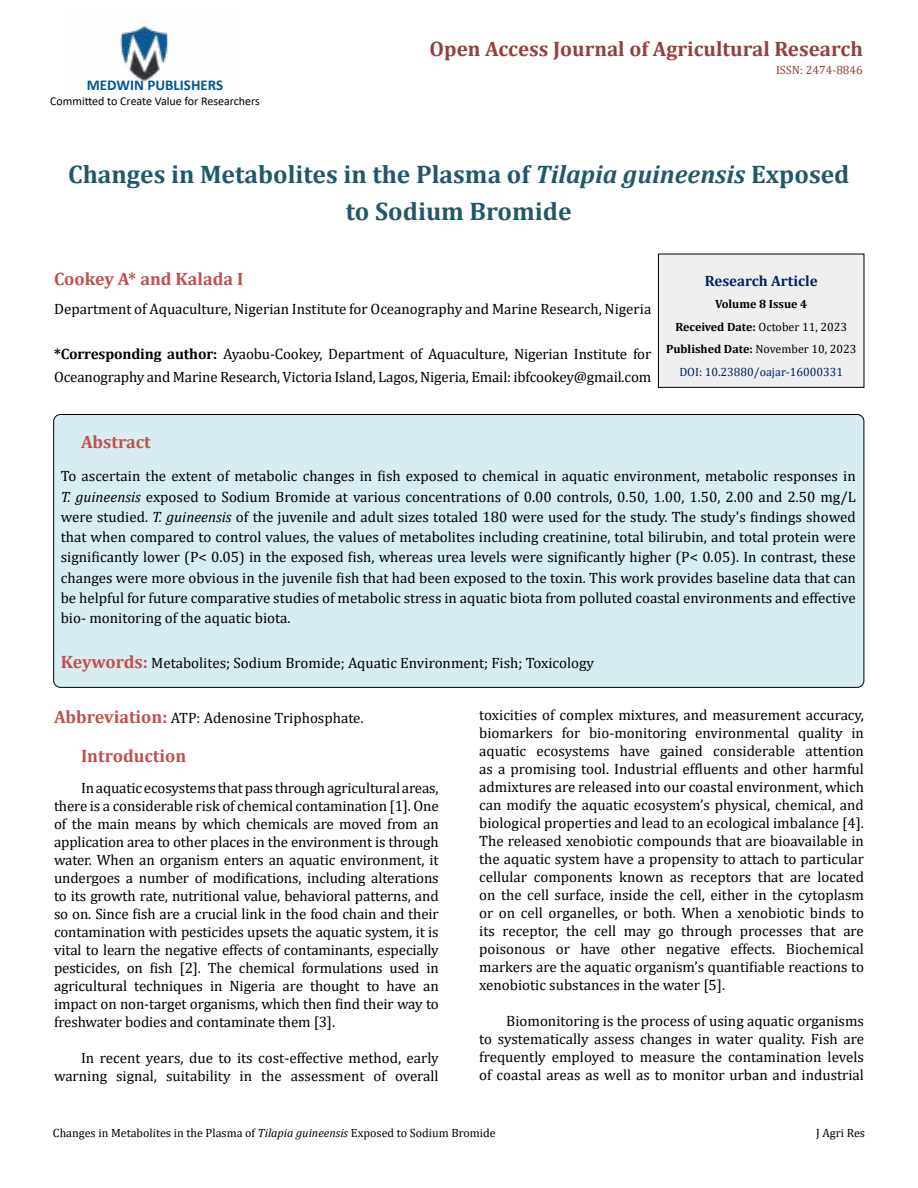
<style>
.page{position:relative;width:918px;height:1188px;background:#fff}
.page>*{position:absolute;margin:0;border:0;box-sizing:border-box;transform-origin:0 0}
.t1{font:700 25.5px/37.5px "Cambria";color:#215868;text-align:center}
.t2{font:700 21px "Cambria";color:#953f3c}
.t3{font:700 18px "Cambria";color:#c0504d}
.t4{font:15px/18px "Cambria";color:#000;text-align:justify}
.t5{font:700 15px "Calibri";color:#005991}
.t6{font:700 15px "Cambria";color:#002060}
.t7{font:700 12px/22.5px "Cambria";color:#000;text-align:center}
.t8{font:12px "Cambria";color:#000}
.t9{font:12px "Calibri";color:#000}
.t10{font:12px "Cambria";color:#953f3c}
.s1{font-style:italic}
.s2{font-weight:700}
.s3{font-weight:400}
.s4{font-weight:400;color:#002060}
.s5{font-weight:700;font-size:18px;color:#c0504d}
</style>
<div class="page">
<img style="left:120px;top:18px;width:49px;height:64px">
<div style="left:658px;top:254px;width:206px;height:133px;background:#efefef"></div>
<div style="left:658px;top:254px;width:206px;height:134px;border:1px solid #000"></div>
<div style="left:54px;top:414px;width:810px;height:273px;background:#d8edf2;border-radius:7px"></div>
<p class="t5" style="left:87px;top:75px;width:138px">MEDWIN PUBLISHERS</p>
<p class="t9" style="left:50px;top:92px;width:211px">Committed to Create Value for Researchers</p>
<h2 class="t2" style="left:430px;top:34px;width:435px">Open Access Journal of Agricultural Research</h2>
<p class="t10" style="left:776px;top:63px;width:88px">ISSN: 2474-8846</p>
<h1 class="t1" style="left:68px;top:155px;width:783px">Changes in Metabolites in the Plasma of <span class="s1">Tilapia guineensis</span> Exposed to Sodium Bromide</h1>
<p class="t3" style="left:54px;top:266px;width:191px">Cookey A* and Kalada I</p>
<p class="t4" style="left:54px;top:300px;width:599px">Department of Aquaculture, Nigerian Institute for Oceanography and Marine Research, Nigeria</p>
<p class="t4" style="left:54px;top:343px;width:599px;line-height:22.5px"><span class="s2">*Corresponding author:</span> Ayaobu-Cookey, Department of Aquaculture, Nigerian Institute for<br>Oceanography and Marine Research, Victoria Island, Lagos, Nigeria, Email: ibfcookey@gmail.com</p>
<p class="t6" style="left:705px;top:270px;width:114px">Research Article</p>
<p class="t7" style="left:666px;top:292px;width:192px">Volume 8 Issue 4<br>Received Date: <span class="s3">October 11, 2023<br></span>Published Date: <span class="s3">November 10, 2023<br></span><span class="s4">DOI: 10.23880/oajar-16000331</span></p>
<p class="t3" style="left:81px;top:429px;width:71px">Abstract</p>
<p class="t4" style="left:61px;top:466px;width:797px;line-height:20.2px">To ascertain the extent of metabolic changes in fish exposed to chemical in aquatic environment, metabolic responses in <span class="s1">T. guineensis</span> exposed to Sodium Bromide at various concentrations of 0.00 controls, 0.50, 1.00, 1.50, 2.00 and 2.50 mg/L were studied. <span class="s1">T. guineensis</span> of the juvenile and adult sizes totaled 180 were used for the study. The study's findings showed that when compared to control values, the values of metabolites including creatinine, total bilirubin, and total protein were significantly lower (P&lt; 0.05) in the exposed fish, whereas urea levels were significantly higher (P&lt; 0.05). In contrast, these changes were more obvious in the juvenile fish that had been exposed to the toxin. This work provides baseline data that can be helpful for future comparative studies of metabolic stress in aquatic biota from polluted coastal environments and effective bio- monitoring of the aquatic biota.</p>
<p class="t4" style="left:61px;top:654px;width:535px"><span class="s5">Keywords:</span> Metabolites; Sodium Bromide; Aquatic Environment; Fish; Toxicology</p>
<p class="t4" style="left:54px;top:709px;width:311px"><span class="s5">Abbreviation:</span> ATP: Adenosine Triphosphate.</p>
<p class="t3" style="left:81px;top:743px;width:107px">Introduction</p>
<p class="t4" style="left:54px;top:779px;width:386px;text-indent:27px">In aquatic ecosystems that pass through agricultural areas, there is a considerable risk of chemical contamination [1]. One of the main means by which chemicals are moved from an application area to other places in the environment is through water. When an organism enters an aquatic environment, it undergoes a number of modifications, including alterations to its growth rate, nutritional value, behavioral patterns, and so on. Since fish are a crucial link in the food chain and their contamination with pesticides upsets the aquatic system, it is vital to learn the negative effects of contaminants, especially pesticides, on fish [2]. The chemical formulations used in agricultural techniques in Nigeria are thought to have an impact on non-target organisms, which then find their way to freshwater bodies and contaminate them [3].</p>
<p class="t4" style="left:54px;top:1049px;width:386px;text-align:right">In recent years, due to its cost-effective method, early warning signal, suitability in the assessment of overall</p>
<p class="t4" style="left:479px;top:706px;width:386px">toxicities of complex mixtures, and measurement accuracy, biomarkers for bio-monitoring environmental quality in aquatic ecosystems have gained considerable attention as a promising tool. Industrial effluents and other harmful admixtures are released into our coastal environment, which can modify the aquatic ecosystem’s physical, chemical, and biological properties and lead to an ecological imbalance [4].<br>The released xenobiotic compounds that are bioavailable in the aquatic system have a propensity to attach to particular cellular components known as receptors that are located on the cell surface, inside the cell, either in the cytoplasm or on cell organelles, or both. When a xenobiotic binds to its receptor, the cell may go through processes that are poisonous or have other negative effects. Biochemical markers are the aquatic organism’s quantifiable reactions to xenobiotic substances in the water [5].</p>
<p class="t4" style="left:479px;top:1012px;width:386px;text-indent:27px">Biomonitoring is the process of using aquatic organisms to systematically assess changes in water quality. Fish are frequently employed to measure the contamination levels of coastal areas as well as to monitor urban and industrial</p>
<p class="t8" style="left:53px;top:1126px;width:444px">Changes in Metabolites in the Plasma of <span class="s1">Tilapia guineensis</span> Exposed to Sodium Bromide</p>
<p class="t8" style="left:816px;top:1126px;width:50px">J Agri Res</p>
</div>
